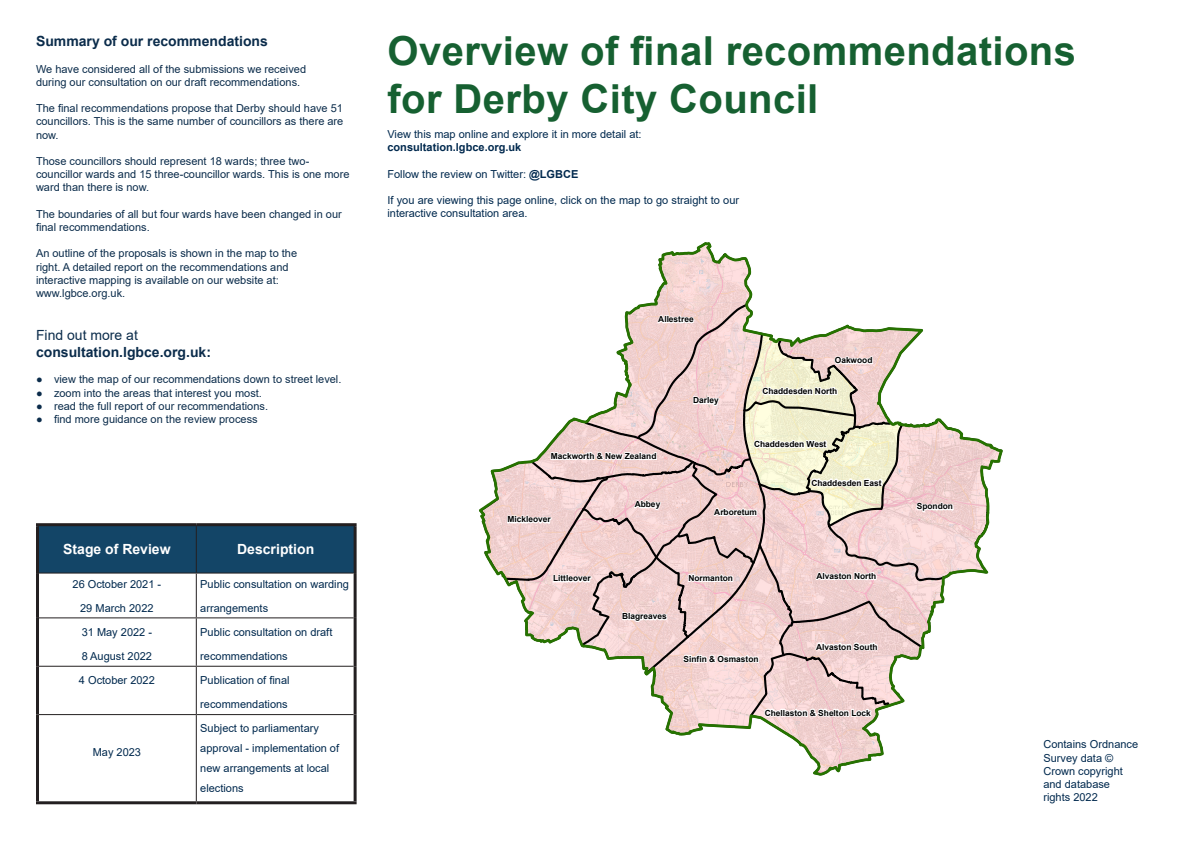
<style>
.page{position:relative;width:1191px;height:842px;background:#fff}
.page>*{position:absolute;margin:0;border:0;box-sizing:border-box;transform-origin:0 0}
.t1{font:700 40px/48px "Arial";letter-spacing:.01em;color:#166031}
.Summary_Paragraph_He{font:700 14px "Arial";color:#0b2c4b}
.Summary_Text{font:700 14px "Arial";color:#0b2c4b}
.Summary_Text-2{font:700 14px "Arial";color:#fff}
.Summary_Text-3{font:14px "Arial";color:#0b2c4b}
.Summary_Text-4{font:11px/13.2px "Arial";color:#0b2c4b}
.Summary_Text-5{font:11px/24px "Arial";color:#00294e}
.Summary_Text-6{font:700 11px "Arial";color:#00294e}
.t2{font:700 8.4px "Arial";color:#000}
.s1{font-weight:700}
</style>
<div class="page">
<div style="left:39px;top:526px;width:314px;height:46px;background:#134567"></div>
<hr style="left:36px;top:523px;width:160px;height:3px;background:#231f20">
<hr style="left:36px;top:526px;width:3px;height:47px;background:#231f20">
<hr style="left:196px;top:523px;width:160px;height:3px;background:#231f20">
<hr style="left:353px;top:526px;width:3px;height:47px;background:#231f20">
<hr style="left:196px;top:526px;width:1px;height:46px;background:#231f20">
<hr style="left:196px;top:573px;width:1px;height:44px;background:#231f20">
<hr style="left:196px;top:618px;width:1px;height:48px;background:#231f20">
<hr style="left:196px;top:667px;width:1px;height:47px;background:#231f20">
<hr style="left:196px;top:715px;width:1px;height:86px;background:#231f20">
<hr style="left:39px;top:572px;width:157px;height:1px;background:#231f20">
<hr style="left:196px;top:572px;width:157px;height:1px;background:#231f20">
<hr style="left:39px;top:617px;width:157px;height:1px;background:#231f20">
<hr style="left:196px;top:617px;width:157px;height:1px;background:#231f20">
<hr style="left:39px;top:666px;width:157px;height:1px;background:#231f20">
<hr style="left:196px;top:666px;width:157px;height:1px;background:#231f20">
<hr style="left:39px;top:714px;width:157px;height:1px;background:#231f20">
<hr style="left:196px;top:714px;width:157px;height:1px;background:#231f20">
<hr style="left:36px;top:573px;width:3px;height:45px;background:#231f20">
<hr style="left:353px;top:573px;width:3px;height:45px;background:#231f20">
<hr style="left:36px;top:618px;width:3px;height:48px;background:#231f20">
<hr style="left:353px;top:618px;width:3px;height:48px;background:#231f20">
<hr style="left:36px;top:666px;width:3px;height:49px;background:#231f20">
<hr style="left:353px;top:666px;width:3px;height:49px;background:#231f20">
<hr style="left:36px;top:715px;width:3px;height:86px;background:#231f20">
<hr style="left:353px;top:715px;width:3px;height:86px;background:#231f20">
<hr style="left:36px;top:801px;width:160px;height:3px;background:#231f20">
<hr style="left:196px;top:801px;width:160px;height:3px;background:#231f20">
<svg style="left:479px;top:242px;width:524px;height:534px"></svg>
<p class="Summary_Paragraph_He" style="left:36px;top:31px;width:233px">Summary of our recommendations</p>
<p class="Summary_Text-4" style="left:36px;top:62px;width:272px">We have considered all of the submissions we received</p>
<p class="Summary_Text-4" style="left:36px;top:75px;width:266px">during our consultation on our draft recommendations.</p>
<p class="Summary_Text-4" style="left:36px;top:102px;width:309px;text-align:justify">The final recommendations propose that Derby should have 51 councillors. This is the same number of councillors as there are now.</p>
<p class="Summary_Text-4" style="left:36px;top:154px;width:315px">Those councillors should represent 18 wards; three two&shy;councillor wards and 15 three-councillor wards. This is one more ward than there is now.</p>
<p class="Summary_Text-4" style="left:36px;top:207px;width:307px">The boundaries of all but four wards have been changed in our final recommendations.</p>
<p class="Summary_Text-4" style="left:36px;top:247px;width:263px">An outline of the proposals is shown in the map to the</p>
<p class="Summary_Text-4" style="left:36px;top:260px;width:254px">right. A detailed report on the recommendations and</p>
<p class="Summary_Text-4" style="left:36px;top:273px;width:244px">interactive mapping is available on our website at:</p>
<p class="Summary_Text-4" style="left:36px;top:286px;width:91px">www.lgbce.org.uk.</p>
<p class="Summary_Text-3" style="left:36px;top:326px;width:103px">Find out more at</p>
<p class="Summary_Text" style="left:36px;top:342px;width:177px">consultation.lgbce.org.uk:</p>
<p class="Summary_Text-4" style="left:36px;top:373px;width:307px">● view the map of our recommendations down to street level.</p>
<p class="Summary_Text-4" style="left:36px;top:386px;width:227px">● zoom into the areas that interest you most.</p>
<p class="Summary_Text-4" style="left:36px;top:399px;width:233px">● read the full report of our recommendations.</p>
<p class="Summary_Text-4" style="left:36px;top:412px;width:223px">● find more guidance on the review process</p>
<p class="Summary_Text-2" style="left:63px;top:539px;width:109px">Stage of Review</p>
<p class="Summary_Text-2" style="left:237px;top:539px;width:79px">Description</p>
<p class="Summary_Text-5" style="left:73px;top:572px;width:90px">26 October 2021 -</p>
<p class="Summary_Text-5" style="left:80px;top:596px;width:75px">29 March 2022</p>
<p class="Summary_Text-5" style="left:200px;top:572px;width:150px">Public consultation on warding arrangements</p>
<p class="Summary_Text-5" style="left:82px;top:620px;width:72px">31 May 2022 -</p>
<p class="Summary_Text-5" style="left:82px;top:644px;width:72px">8 August 2022</p>
<p class="Summary_Text-5" style="left:200px;top:620px;width:134px">Public consultation on draft recommendations</p>
<p class="Summary_Text-5" style="left:79px;top:668px;width:77px">4 October 2022</p>
<p class="Summary_Text-5" style="left:200px;top:668px;width:91px">Publication of final recommendations</p>
<p class="Summary_Text-5" style="left:93px;top:740px;width:50px">May 2023</p>
<p class="Summary_Text-5" style="left:200px;top:718px;width:140px;line-height:20px">Subject to parliamentary approval - implementation of new arrangements at local elections</p>
<p class="t1" style="left:387px;top:28px;width:690px">Overview of final recommendations for Derby City Council</p>
<p class="Summary_Text-5" style="left:387px;top:122px;width:256px">View this map online and explore it in more detail at:</p>
<p class="Summary_Text-6" style="left:387px;top:140px;width:135px">consultation.lgbce.org.uk</p>
<p class="Summary_Text-5" style="left:387px;top:162px;width:192px">Follow the review on Twitter: <span class="s1">@LGBCE</span></p>
<p class="Summary_Text-5" style="left:387px;top:193px;width:353px;line-height:13.2px">If you are viewing this page online, click on the map to go straight to our interactive consultation area.</p>
<p class="t2" style="left:658px;top:313px;width:37px">Allestree</p>
<p class="t2" style="left:551px;top:450px;width:107px">Mackworth &amp; New Zealand</p>
<p class="t2" style="left:693px;top:395px;width:27px">Darley</p>
<p class="t2" style="left:835px;top:354px;width:39px">Oakwood</p>
<p class="t2" style="left:762px;top:385px;width:76px">Chaddesden North</p>
<p class="t2" style="left:754px;top:438px;width:74px">Chaddesden West</p>
<p class="t2" style="left:811px;top:477px;width:72px">Chaddesden East</p>
<p class="t2" style="left:507px;top:514px;width:45px">Mickleover</p>
<p class="t2" style="left:553px;top:573px;width:39px">Littleover</p>
<p class="t2" style="left:635px;top:498px;width:27px">Abbey</p>
<p class="t2" style="left:714px;top:506px;width:44px">Arboretum</p>
<p class="t2" style="left:622px;top:610px;width:46px">Blagreaves</p>
<p class="t2" style="left:688px;top:572px;width:46px">Normanton</p>
<p class="t2" style="left:683px;top:653px;width:76px">Sinfin &amp; Osmaston</p>
<p class="t2" style="left:816px;top:570px;width:61px">Alvaston North</p>
<p class="t2" style="left:816px;top:641px;width:63px">Alvaston South</p>
<p class="t2" style="left:764px;top:707px;width:108px">Chellaston &amp; Shelton Lock</p>
<p class="t2" style="left:916px;top:500px;width:38px">Spondon</p>
<p class="Summary_Text-5" style="left:1043px;top:732px;width:96px">Contains Ordnance</p>
<p class="Summary_Text-5" style="left:1043px;top:745px;width:71px">Survey data ©</p>
<p class="Summary_Text-5" style="left:1043px;top:759px;width:81px">Crown copyright</p>
<p class="Summary_Text-5" style="left:1043px;top:772px;width:68px">and database</p>
<p class="Summary_Text-5" style="left:1043px;top:785px;width:56px">rights 2022</p>
</div>
